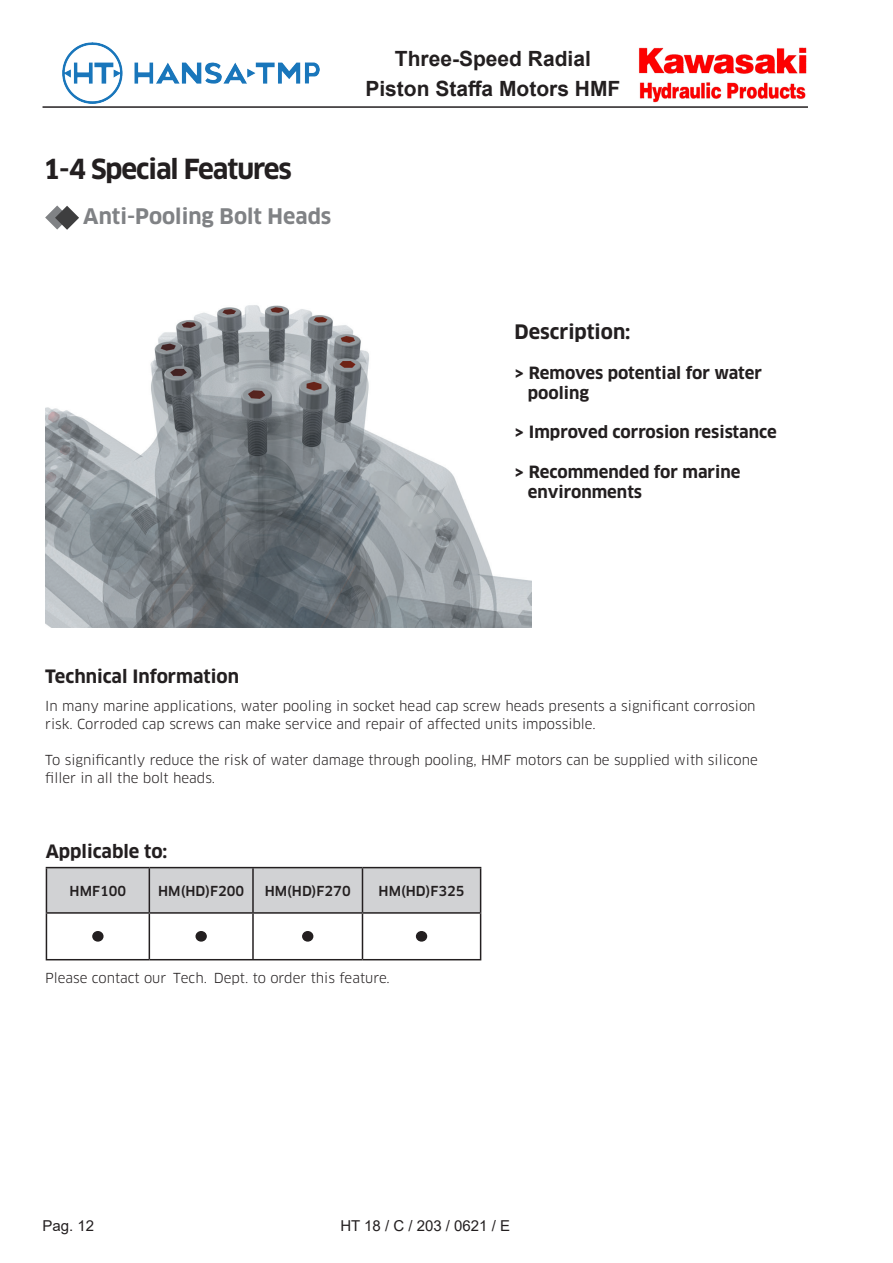
<style>
.page{position:relative;width:893px;height:1263px;background:#fff}
.page>*{position:absolute;margin:0;border:0;box-sizing:border-box;transform-origin:0 0}
.t1{font:700 27px "Clan Pro";letter-spacing:-.04em;color:#231f20}
.t2{font:700 21px/30px "Arial";color:#231f20;text-align:center}
.t3{font:700 21px "Clan Pro";color:#808285}
.t4{font:700 19.5px "Clan Pro";color:#231f20}
.t5{font:700 18px "Clan Pro";color:#231f20}
.t6{font:700 16.5px/19.8px "Clan Pro";color:#231f20}
.t7{font:15px "Arial";color:#231f20}
.t8{font:13.5px/18px "Clan Pro";color:#231f20}
.t9{font:500 13.5px "Clan Pro";color:#231f20}
</style>
<div class="page">
<hr style="left:43px;top:106px;width:765px;height:2px;background:#231f20">
<img style="left:63px;top:43px;width:256px;height:60px">
<img style="left:639px;top:47px;width:168px;height:56px">
<svg style="left:45px;top:205px;width:34px;height:25px"></svg>
<img style="left:45px;top:305px;width:486px;height:322px">
<div style="left:47px;top:868px;width:433px;height:44px;background:#d1d2d4"></div>
<hr style="left:46px;top:867px;width:103px;height:1px;background:#231f20">
<hr style="left:46px;top:868px;width:1px;height:44px;background:#231f20">
<hr style="left:149px;top:867px;width:104px;height:1px;background:#231f20">
<hr style="left:149px;top:868px;width:1px;height:44px;background:#231f20">
<hr style="left:253px;top:867px;width:109px;height:1px;background:#231f20">
<hr style="left:252px;top:868px;width:2px;height:44px;background:#231f20">
<hr style="left:362px;top:867px;width:119px;height:1px;background:#231f20">
<hr style="left:362px;top:868px;width:1px;height:44px;background:#231f20">
<hr style="left:480px;top:868px;width:1px;height:44px;background:#231f20">
<hr style="left:46px;top:912px;width:103px;height:2px;background:#231f20">
<hr style="left:46px;top:914px;width:1px;height:45px;background:#231f20">
<hr style="left:149px;top:912px;width:104px;height:2px;background:#231f20">
<hr style="left:149px;top:914px;width:1px;height:45px;background:#231f20">
<hr style="left:253px;top:912px;width:109px;height:2px;background:#231f20">
<hr style="left:252px;top:914px;width:2px;height:45px;background:#231f20">
<hr style="left:362px;top:912px;width:119px;height:2px;background:#231f20">
<hr style="left:362px;top:914px;width:1px;height:45px;background:#231f20">
<hr style="left:480px;top:914px;width:1px;height:45px;background:#231f20">
<hr style="left:46px;top:959px;width:103px;height:1px;background:#231f20">
<hr style="left:149px;top:959px;width:104px;height:1px;background:#231f20">
<hr style="left:253px;top:959px;width:109px;height:1px;background:#231f20">
<hr style="left:362px;top:959px;width:119px;height:1px;background:#231f20">
<div style="left:93px;top:932px;width:10px;height:9px;background:#231f20;border-radius:50%"></div>
<div style="left:92px;top:931px;width:12px;height:11px;border:2px solid #231f20;border-radius:50%"></div>
<div style="left:196px;top:932px;width:10px;height:9px;background:#231f20;border-radius:50%"></div>
<div style="left:195px;top:931px;width:12px;height:11px;border:2px solid #231f20;border-radius:50%"></div>
<div style="left:303px;top:932px;width:10px;height:9px;background:#231f20;border-radius:50%"></div>
<div style="left:302px;top:931px;width:11px;height:11px;border:2px solid #231f20;border-radius:50%"></div>
<div style="left:417px;top:932px;width:9px;height:9px;background:#231f20;border-radius:50%"></div>
<div style="left:416px;top:931px;width:11px;height:11px;border:2px solid #231f20;border-radius:50%"></div>
<p class="t1" style="left:43px;top:154px;width:250px">1-4 Special Features</p>
<p class="t3" style="left:83px;top:204px;width:250px">Anti-Pooling Bolt Heads</p>
<h2 class="t2" style="left:365px;top:44px;width:257px">Three-Speed Radial<br>Piston Staffa Motors HMF</h2>
<p class="t4" style="left:515px;top:321px;width:117px">Description:</p>
<p class="t6" style="left:528px;top:363px;width:236px;text-indent:-13px">&gt; Removes potential for water pooling</p>
<p class="t6" style="left:515px;top:422px;width:264px">&gt; Improved corrosion resistance</p>
<p class="t6" style="left:528px;top:462px;width:214px;text-indent:-13px">&gt; Recommended for marine environments</p>
<p class="t5" style="left:45px;top:665px;width:196px">Technical Information</p>
<p class="t8" style="left:45px;top:697px;width:712px">In many marine applications, water pooling in socket head cap screw heads presents a significant corrosion risk. Corroded cap screws can make service and repair of affected units impossible.</p>
<p class="t8" style="left:45px;top:751px;width:714px">To significantly reduce the risk of water damage through pooling, HMF motors can be supplied with silicone filler in all the bolt heads.</p>
<p class="t5" style="left:46px;top:840px;width:123px">Applicable to:</p>
<p class="t9" style="left:70px;top:883px;width:58px">HMF100</p>
<p class="t9" style="left:158px;top:883px;width:87px">HM(HD)F200</p>
<p class="t9" style="left:265px;top:883px;width:87px">HM(HD)F270</p>
<p class="t9" style="left:379px;top:883px;width:87px">HM(HD)F325</p>
<p class="t8" style="left:45px;top:969px;width:346px">Please contact our Tech. Dept. to order this feature.</p>
<p class="t7" style="left:43px;top:1216px;width:53px">Pag. 12</p>
<p class="t7" style="left:340px;top:1216px;width:171px">HT 18 / C / 203 / 0621 / E</p>
</div>
